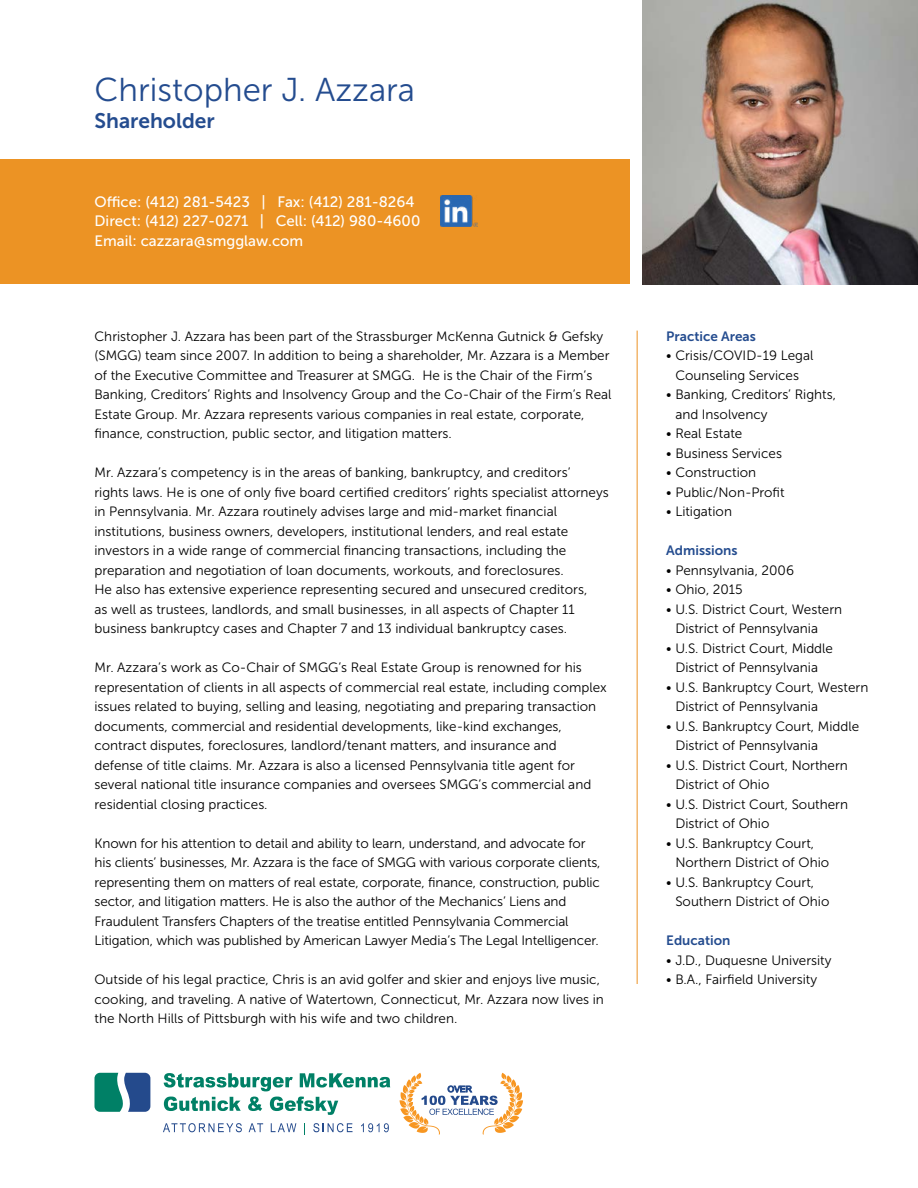
<style>
.page{position:relative;width:918px;height:1188px;background:#fff}
.page>*{position:absolute;margin:0;border:0;box-sizing:border-box;transform-origin:0 0}
.t1{font:33px "Museo Sans 300";color:#244c8f}
.t2{font:21px "Museo Sans 700";color:#244c8f}
.t3{font:15px/19.5px "Museo Sans 500";color:#fff}
.t4{font:13.5px/19.5px "Museo Sans 300";color:#000}
.t5{font:13.5px "Museo Sans 700";color:#244c8f}
.t6{font:8.55px "Arial";color:#244a8c}
</style>
<div class="page">
<div style="left:0;top:160px;width:630px;height:124px;background:#ec9324"></div>
<img style="left:643px;top:0;width:275px;height:284px">
<hr style="left:637px;top:331px;width:1px;height:653px;background:#ec9324">
<img style="left:441px;top:195px;width:36px;height:31px">
<svg style="left:164px;top:1073px;width:129px;height:18px"></svg>
<svg style="left:300px;top:1073px;width:90px;height:15px"></svg>
<svg style="left:164px;top:1097px;width:77px;height:14px"></svg>
<svg style="left:248px;top:1097px;width:14px;height:14px"></svg>
<svg style="left:270px;top:1097px;width:68px;height:18px"></svg>
<svg style="left:163px;top:1123px;width:79px;height:9px"></svg>
<svg style="left:249px;top:1123px;width:14px;height:9px"></svg>
<svg style="left:271px;top:1123px;width:25px;height:9px"></svg>
<svg style="left:304px;top:1123px;width:1px;height:12px"></svg>
<svg style="left:313px;top:1123px;width:40px;height:9px"></svg>
<svg style="left:361px;top:1123px;width:28px;height:9px"></svg>
<svg style="left:94px;top:1073px;width:56px;height:39px;background:#357d8c"></svg>
<svg style="left:400px;top:1073px;width:123px;height:62px"></svg>
<h1 class="t1" style="left:94px;top:72px;width:322px">Christopher J. Azzara</h1>
<h2 class="t2" style="left:94px;top:110px;width:122px">Shareholder</h2>
<p class="t3" style="left:94px;top:192px;width:327px">Office: (412) 281-5423 | Fax: (412) 281-8264<br>Direct: (412) 227-0271 | Cell: (412) 980-4600<br>Email: cazzara@smgglaw.com</p>
<p class="t4" style="left:94px;top:326px;width:519px">Christopher J. Azzara has been part of the Strassburger McKenna Gutnick &amp; Gefsky (SMGG) team since 2007. In addition to being a shareholder, Mr. Azzara is a Member of the Executive Committee and Treasurer at SMGG. He is the Chair of the Firm’s Banking, Creditors’ Rights and Insolvency Group and the Co-Chair of the Firm’s Real Estate Group. Mr. Azzara represents various companies in real estate, corporate, finance, construction, public sector, and litigation matters.</p>
<p class="t4" style="left:94px;top:463px;width:516px">Mr. Azzara’s competency is in the areas of banking, bankruptcy, and creditors’<br>rights laws. He is one of only five board certified creditors’ rights specialist attorneys in Pennsylvania. Mr. Azzara routinely advises large and mid-market financial institutions, business owners, developers, institutional lenders, and real estate investors in a wide range of commercial financing transactions, including the preparation and negotiation of loan documents, workouts, and foreclosures.<br>He also has extensive experience representing secured and unsecured creditors,<br>as well as trustees, landlords, and small businesses, in all aspects of Chapter 11 business bankruptcy cases and Chapter 7 and 13 individual bankruptcy cases.</p>
<p class="t4" style="left:94px;top:658px;width:514px">Mr. Azzara’s work as Co-Chair of SMGG’s Real Estate Group is renowned for his representation of clients in all aspects of commercial real estate, including complex issues related to buying, selling and leasing, negotiating and preparing transaction documents, commercial and residential developments, like-kind exchanges, contract disputes, foreclosures, landlord/tenant matters, and insurance and defense of title claims. Mr. Azzara is also a licensed Pennsylvania title agent for several national title insurance companies and oversees SMGG’s commercial and residential closing practices.</p>
<p class="t4" style="left:94px;top:833px;width:508px">Known for his attention to detail and ability to learn, understand, and advocate for his clients’ businesses, Mr. Azzara is the face of SMGG with various corporate clients, representing them on matters of real estate, corporate, finance, construction, public sector, and litigation matters. He is also the author of the Mechanics’ Liens and Fraudulent Transfers Chapters of the treatise entitled Pennsylvania Commercial Litigation, which was published by American Lawyer Media’s The Legal Intelligencer.</p>
<p class="t4" style="left:94px;top:970px;width:511px">Outside of his legal practice, Chris is an avid golfer and skier and enjoys live music, cooking, and traveling. A native of Watertown, Connecticut, Mr. Azzara now lives in the North Hills of Pittsburgh with his wife and two children.</p>
<p class="t6" style="left:448px;top:1083px;width:26px">OVER</p>
<p class="t5" style="left:666px;top:329px;width:91px">Practice Areas</p>
<p class="t4" style="left:666px;top:346px;width:149px;text-align:center">• Crisis/COVID-19 Legal<br>Counseling Services</p>
<p class="t4" style="left:675px;top:385px;width:162px;text-indent:-9px">• Banking, Creditors’ Rights, and Insolvency</p>
<p class="t4" style="left:666px;top:424px;width:78px">• Real Estate</p>
<p class="t4" style="left:666px;top:443px;width:117px">• Business Services</p>
<p class="t4" style="left:666px;top:463px;width:91px">• Construction</p>
<p class="t4" style="left:666px;top:482px;width:120px">• Public/Non-Profit</p>
<p class="t4" style="left:666px;top:502px;width:67px">• Litigation</p>
<p class="t5" style="left:666px;top:543px;width:73px">Admissions</p>
<p class="t4" style="left:666px;top:560px;width:129px">• Pennsylvania, 2006</p>
<p class="t4" style="left:666px;top:580px;width:78px">• Ohio, 2015</p>
<p class="t4" style="left:675px;top:599px;width:168px;text-indent:-9px">• U.S. District Court, Western<br>District of Pennsylvania</p>
<p class="t4" style="left:666px;top:638px;width:168px;text-align:center">• U.S. District Court, Middle<br>District of Pennsylvania</p>
<p class="t4" style="left:675px;top:677px;width:194px;text-indent:-9px">• U.S. Bankruptcy Court, Western<br>District of Pennsylvania</p>
<p class="t4" style="left:675px;top:716px;width:185px;text-indent:-9px">• U.S. Bankruptcy Court, Middle<br>District of Pennsylvania</p>
<p class="t4" style="left:675px;top:755px;width:174px;text-indent:-9px">• U.S. District Court, Northern<br>District of Ohio</p>
<p class="t4" style="left:675px;top:794px;width:174px;text-indent:-9px">• U.S. District Court, Southern<br>District of Ohio</p>
<p class="t4" style="left:675px;top:833px;width:155px;text-indent:-9px">• U.S. Bankruptcy Court,<br>Northern District of Ohio</p>
<p class="t4" style="left:675px;top:872px;width:156px;text-indent:-9px">• U.S. Bankruptcy Court,<br>Southern District of Ohio</p>
<p class="t5" style="left:666px;top:933px;width:66px">Education</p>
<p class="t4" style="left:666px;top:950px;width:167px">• J.D., Duquesne University</p>
<p class="t4" style="left:666px;top:970px;width:152px">• B.A., Fairfield University</p>
</div>
